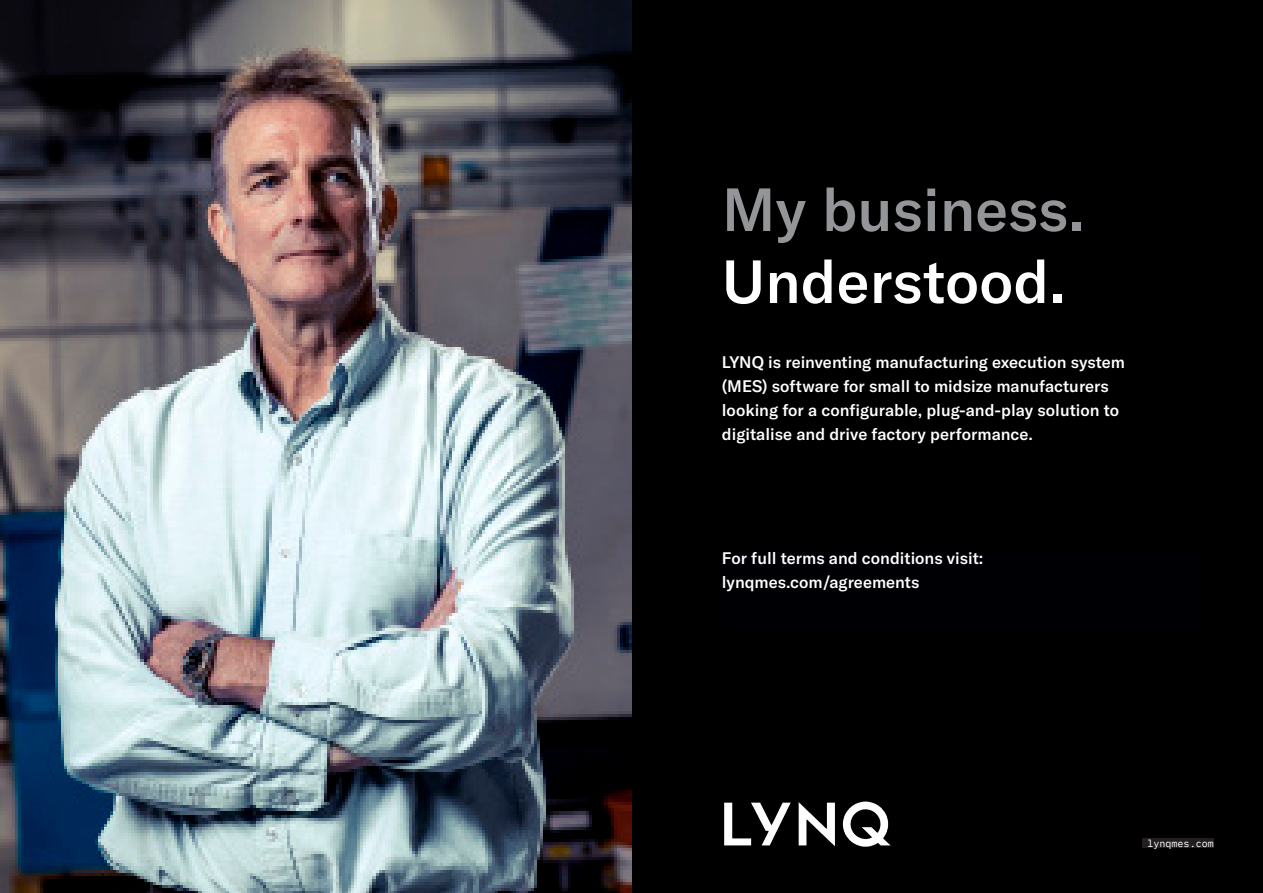
<style>
.page{position:relative;width:1263px;height:893px;background:#fff}
.page>*{position:absolute;margin:0;border:0;box-sizing:border-box;transform-origin:0 0}
.t1{font:500 60px "GT America";color:#939598}
.t2{font:500 60px "GT America";color:#fff}
.t3{font:500 16.5px/24px "GT America";color:#fff}
.t4{font:10.05px "IBM Plex Mono";color:#fff}
</style>
<div class="page">
<div style="left:631px;top:0;width:632px;height:893px;background:#000"></div>
<img style="left:0;top:0;width:631px;height:893px">
<img style="left:724px;top:801px;width:167px;height:46px">
<div style="left:1143px;top:839px;width:71px;height:9px;background:#231f20"></div>
<div style="left:722px;top:551px;width:479px;height:77px;background:#000004"></div>
<h1 class="t1" style="left:722px;top:173px;width:364px">My business.</h1>
<h1 class="t2" style="left:722px;top:245px;width:345px">Understood.</h1>
<p class="t3" style="left:722px;top:350px;width:405px">LYNQ is reinventing manufacturing execution system (MES) software for small to midsize manufacturers looking for a configurable, plug-and-play solution to digitalise and drive factory performance.</p>
<p class="t3" style="left:722px;top:546px;width:263px">For full terms and conditions visit: lynqmes.com/agreements</p>
<p class="t4" style="left:1147px;top:835px;width:68px">lynqmes.com</p>
</div>
